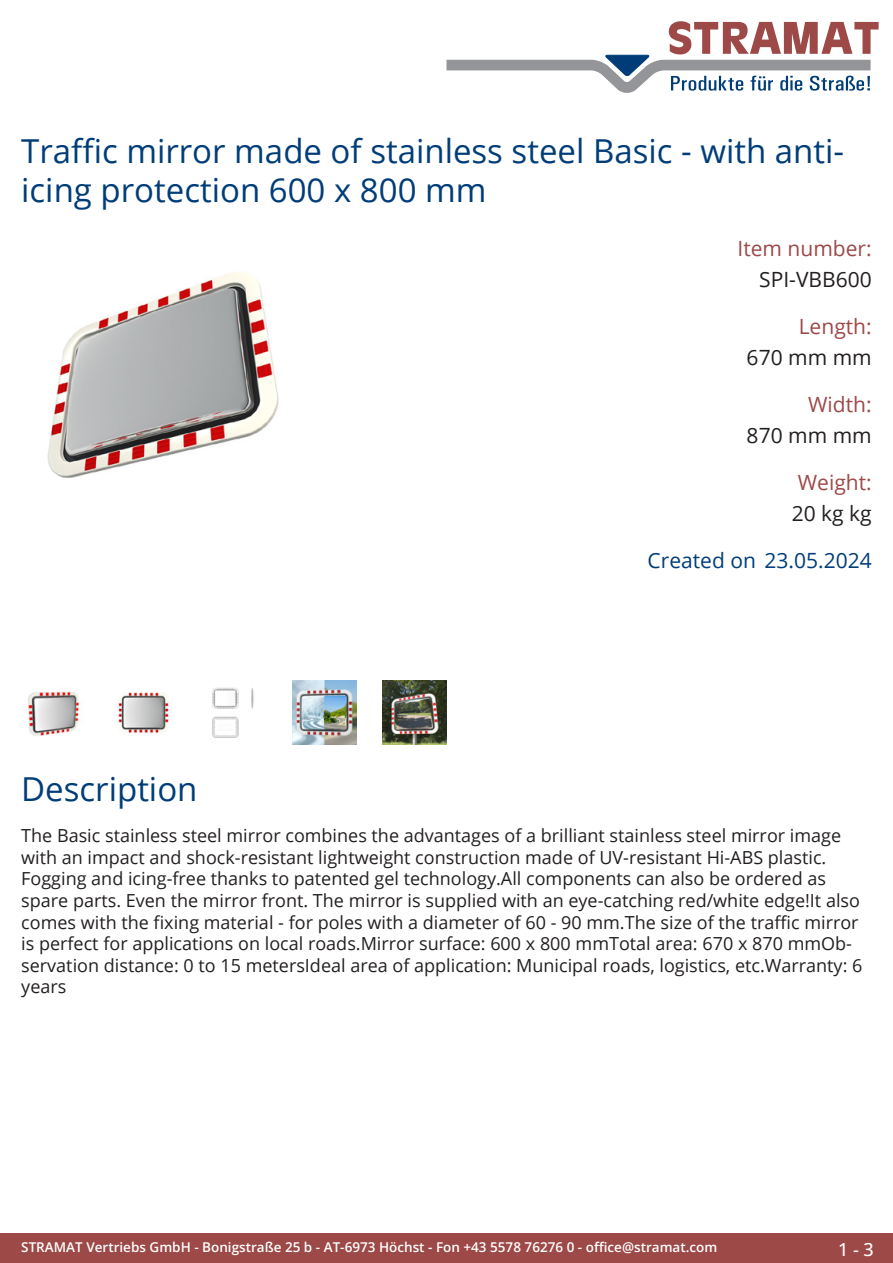
<style>
.page{position:relative;width:893px;height:1263px;background:#fff}
.page>*{position:absolute;margin:0;border:0;box-sizing:border-box;transform-origin:0 0}
.Produkttitel{font:33px/39.6px "Open Sans";color:#003d78}
.TechDaten_Überschrif{font:21px "Open Sans";color:#9c4948}
.TechDaten_Inhalt{font:21px "Open Sans";color:#231f20}
.Erstellungsdatum{font:21px "Open Sans";color:#003d78}
.Beschreibung_Text{font:18px/21.6px "Open Sans";color:#231f20}
.t1{font:500 18px "Open Sans";color:#fff}
.t2{font:600 13.5px "Open Sans";color:#fff}
</style>
<div class="page">
<div style="left:0;top:1233px;width:893px;height:30px;background:#9c4948"></div>
<svg style="left:446px;top:21px;width:433px;height:72px"></svg>
<img style="left:47px;top:272px;width:232px;height:206px">
<img style="left:28px;top:691px;width:51px;height:45px">
<img style="left:118px;top:692px;width:52px;height:42px">
<img style="left:212px;top:687px;width:42px;height:51px">
<img style="left:292px;top:680px;width:64px;height:64px">
<img style="left:383px;top:680px;width:63px;height:64px">
<p class="Produkttitel" style="left:21px;top:130px;width:824px">Traffic mirror made of stainless steel Basic - with anti&shy;icing protection 600 x 800 mm</p>
<p class="TechDaten_Überschrif" style="left:737px;top:234px;width:136px">Item number:</p>
<p class="TechDaten_Inhalt" style="left:759px;top:265px;width:114px">SPI-VBB600</p>
<p class="TechDaten_Überschrif" style="left:799px;top:312px;width:74px">Length:</p>
<p class="TechDaten_Inhalt" style="left:747px;top:343px;width:127px">670 mm mm</p>
<p class="TechDaten_Überschrif" style="left:808px;top:390px;width:65px">Width:</p>
<p class="TechDaten_Inhalt" style="left:747px;top:421px;width:127px">870 mm mm</p>
<p class="TechDaten_Überschrif" style="left:798px;top:468px;width:75px">Weight:</p>
<p class="TechDaten_Inhalt" style="left:792px;top:499px;width:82px">20 kg kg</p>
<p class="Erstellungsdatum" style="left:648px;top:546px;width:226px">Created on 23.05.2024</p>
<p class="Produkttitel" style="left:21px;top:768px;width:178px">Description</p>
<p class="Beschreibung_Text" style="left:21px;top:824px;width:843px">The Basic stainless steel mirror combines the advantages of a brilliant stainless steel mirror image with an impact and shock-resistant lightweight construction made of UV-resistant Hi-ABS plastic.<br>Fogging and icing-free thanks to patented gel technology.All components can also be ordered as spare parts. Even the mirror front. The mirror is supplied with an eye-catching red/white edge!It also comes with the fixing material - for poles with a diameter of 60 - 90 mm.The size of the traffic mirror is perfect for applications on local roads.Mirror surface: 600 x 800 mmTotal area: 670 x 870 mmOb&shy;servation distance: 0 to 15 metersIdeal area of application: Municipal roads, logistics, etc.Warranty: 6 years</p>
<p class="t2" style="left:21px;top:1238px;width:698px">STRAMAT Vertriebs GmbH - Bonigstraße 25 b - AT-6973 Höchst - Fon +43 5578 76276 0 - office@stramat.com</p>
<p class="t1" style="left:838px;top:1237px;width:37px">1 - 3</p>
</div>
